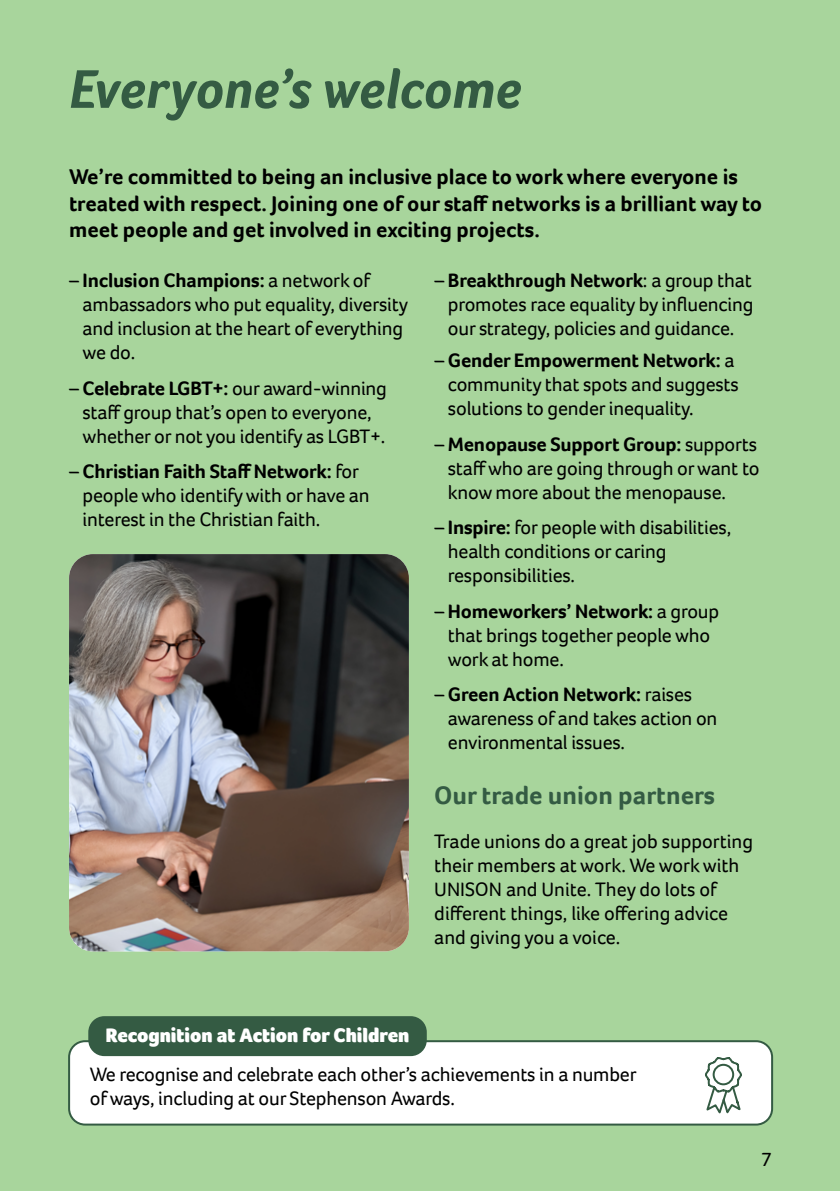
<style>
.page{position:relative;width:840px;height:1191px;background:#fff}
.page>*{position:absolute;margin:0;border:0;box-sizing:border-box;transform-origin:0 0}
.t1{font:italic 700 56px "Foco";color:#345b43}
.t2{font:700 26px "Foco";color:#345b43}
.t3{font:700 22px/26.4px "Foco";color:#000}
.t4{font:900 20.2px "Foco";color:#fff}
.t5{font:20px/24px "Foco";letter-spacing:-.01em;color:#000}
.s1{font-weight:700}
</style>
<div class="page">
<div style="left:0;top:0;width:839px;height:1191px;background:#a8d59c"></div>
<img style="left:69px;top:554px;width:339px;height:397px">
<div style="left:69px;top:1041px;width:702px;height:83px;background:#fff;border-radius:16px"></div>
<div style="left:68px;top:1040px;width:704px;height:85px;border:2px solid #345b43;border-radius:16px"></div>
<div style="left:88px;top:1016px;width:338px;height:40px;background:#345b43;border-radius:16px"></div>
<svg style="left:705px;top:1057px;width:37px;height:57px"></svg>
<h1 class="t1" style="left:69px;top:52px;width:454px">Everyone’s welcome</h1>
<p class="t3" style="left:69px;top:163px;width:694px">We’re committed to being an inclusive place to work where everyone is treated with respect. Joining one of our staff networks is a brilliant way to meet people and get involved in exciting projects.</p>
<p class="t5" style="left:83px;top:268px;width:327px;text-indent:-14px">– <span class="s1">Inclusion Champions:</span> a network of ambassadors who put equality, diversity and inclusion at the heart of everything we do.</p>
<p class="t5" style="left:83px;top:376px;width:306px;text-indent:-14px">– <span class="s1">Celebrate LGBT+:</span> our award-winning staff group that’s open to everyone, whether or not you identify as LGBT+.</p>
<p class="t5" style="left:83px;top:459px;width:288px;text-indent:-14px">– <span class="s1">Christian Faith Staff Network:</span> for people who identify with or have an interest in the Christian faith.</p>
<p class="t5" style="left:447px;top:268px;width:307px;text-align:justify;text-indent:-14px">– <span class="s1">Breakthrough Network</span>: a group that promotes race equality by influencing our strategy, policies and guidance.</p>
<p class="t5" style="left:447px;top:348px;width:292px;text-indent:-14px">– <span class="s1">Gender Empowerment Network:</span> a community that spots and suggests solutions to gender inequality.</p>
<p class="t5" style="left:447px;top:432px;width:313px;text-align:justify;text-indent:-14px">– <span class="s1">Menopause Support Group:</span> supports staff who are going through or want to know more about the menopause.</p>
<p class="t5" style="left:447px;top:515px;width:285px;text-indent:-14px">– <span class="s1">Inspire:</span> for people with disabilities, health conditions or caring responsibilities.</p>
<p class="t5" style="left:447px;top:598px;width:272px;text-indent:-14px">– <span class="s1">Homeworkers’ Network:</span> a group that brings together people who work at home.</p>
<p class="t5" style="left:447px;top:682px;width:271px;text-indent:-14px">– <span class="s1">Green Action Network:</span> raises awareness of and takes action on environmental issues.</p>
<h2 class="t2" style="left:434px;top:778px;width:282px">Our trade union partners</h2>
<p class="t5" style="left:434px;top:829px;width:320px">Trade unions do a great job supporting their members at work. We work with UNISON and Unite. They do lots of different things, like offering advice and giving you a voice.</p>
<p class="t4" style="left:106px;top:1022px;width:305px">Recognition at Action for Children</p>
<p class="t5" style="left:90px;top:1061px;width:548px">We recognise and celebrate each other’s achievements in a number of ways, including at our Stephenson Awards.</p>
<p class="t5" style="left:760px;top:1146px;width:12px">7</p>
</div>
